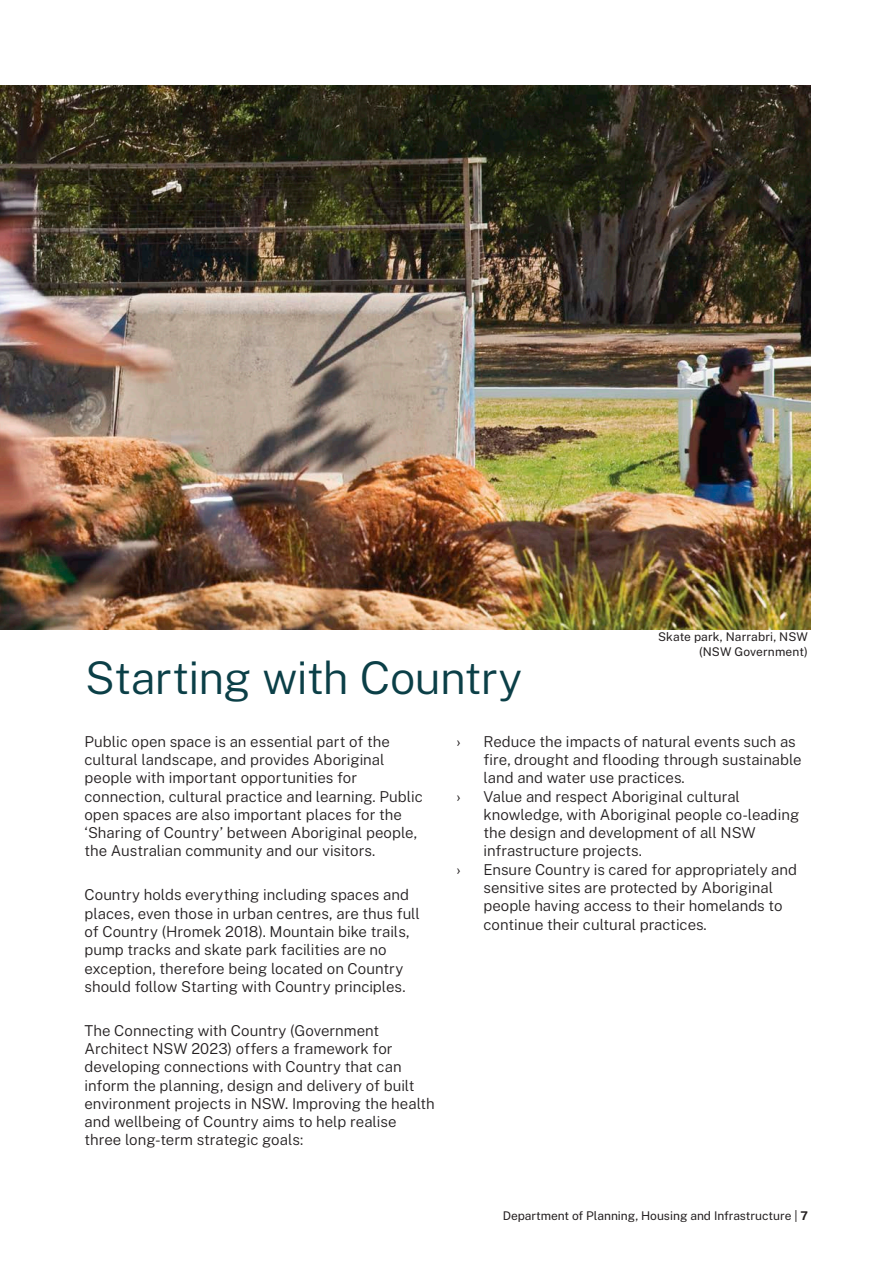
<style>
.page{position:relative;width:893px;height:1263px;background:#fff}
.page>*{position:absolute;margin:0;border:0;box-sizing:border-box;transform-origin:0 0}
.t1{font:300 45px "Public Sans";letter-spacing:-.015em;color:#0b3f47}
.Body{font:300 15px/18.3px "Public Sans";color:#231f20}
.t2{font:15px "Public Sans";color:#231f20}
.Captions{font:12px "Public Sans";color:#231f20}
.s1{font-weight:700}
</style>
<div class="page">
<img style="left:0;top:85px;width:810px;height:544px">
<h2 class="t1" style="left:85px;top:648px;width:439px">Starting with Country</h2>
<p class="Captions" style="left:658px;top:628px;width:151px">Skate park, Narrabri, NSW</p>
<p class="Captions" style="left:699px;top:643px;width:110px">(NSW Government)</p>
<p class="Body" style="left:84px;top:732px;width:340px">Public open space is an essential part of the cultural landscape, and provides Aboriginal people with important opportunities for connection, cultural practice and learning. Public open spaces are also important places for the ‘Sharing of Country’ between Aboriginal people, the Australian community and our visitors.</p>
<p class="Body" style="left:84px;top:885px;width:337px">Country holds everything including spaces and places, even those in urban centres, are thus full of Country (Hromek 2018). Mountain bike trails, pump tracks and skate park facilities are no exception, therefore being located on Country should follow Starting with Country principles.</p>
<p class="Body" style="left:84px;top:1020px;width:352px">The Connecting with Country (Government Architect NSW 2023) offers a framework for developing connections with Country that can inform the planning, design and delivery of built environment projects in NSW. Improving the health and wellbeing of Country aims to help realise three long-term strategic goals:</p>
<p class="t2" style="left:457px;top:731px;width:6px">›</p>
<p class="Body" style="left:484px;top:732px;width:320px">Reduce the impacts of natural events such as fire, drought and flooding through sustainable land and water use practices.</p>
<p class="t2" style="left:457px;top:786px;width:6px">›</p>
<p class="Body" style="left:484px;top:786px;width:317px">Value and respect Aboriginal cultural knowledge, with Aboriginal people co-leading the design and development of all NSW infrastructure projects.</p>
<p class="t2" style="left:457px;top:859px;width:6px">›</p>
<p class="Body" style="left:484px;top:860px;width:315px">Ensure Country is cared for appropriately and sensitive sites are protected by Aboriginal people having access to their homelands to continue their cultural practices.</p>
<p class="Captions" style="left:503px;top:1208px;width:307px">Department of Planning, Housing and Infrastructure | <span class="s1">7</span></p>
</div>
